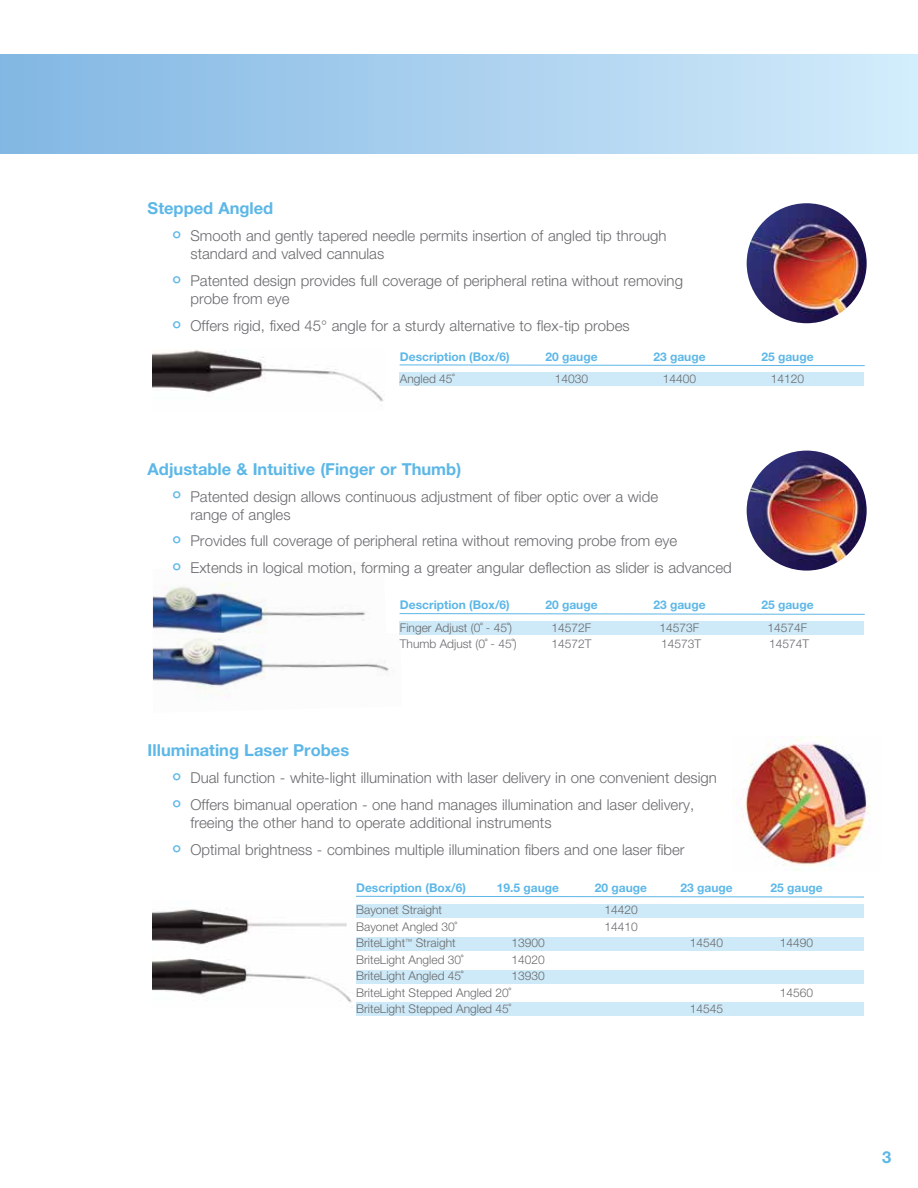
<style>
.page{position:relative;width:918px;height:1188px;background:#fff}
.page>*{position:absolute;margin:0;border:0;box-sizing:border-box;transform-origin:0 0}
.t1{font:700 16.5px "Helvetica Neue";color:#5cb7e7}
.t2{font:300 15px/18px "Helvetica Neue";color:#696a6d}
.t3{font:300 12px "Helvetica Neue";color:#696a6d}
.t4{font:700 12px "Helvetica Neue";color:#5cb7e7}
.s1{font-family:"Arial";font-weight:400;font-size:27px;color:#5cb7e7}
</style>
<div class="page">
<img style="left:153px;top:958px;width:199px;height:45px">
<div style="left:356px;top:1002px;width:507px;height:14px;background:#cee9f7"></div>
<img style="left:153px;top:909px;width:194px;height:36px">
<img style="left:153px;top:350px;width:231px;height:52px">
<div style="left:0;top:55px;width:918px;height:98px;background:linear-gradient(to right,#81b6e3,#d3ebfb)"></div>
<svg style="left:399px;top:364px;width:466px;height:2px"></svg>
<div style="left:399px;top:372px;width:465px;height:14px;background:#cee9f7"></div>
<img style="left:747px;top:203px;width:120px;height:120px;border-radius:60px">
<img style="left:153px;top:583px;width:213px;height:50px">
<img style="left:153px;top:638px;width:236px;height:56px">
<svg style="left:399px;top:613px;width:466px;height:2px"></svg>
<div style="left:399px;top:621px;width:465px;height:14px;background:#cee9f7"></div>
<img style="left:747px;top:451px;width:120px;height:120px;border-radius:60px">
<img style="left:743px;top:737px;width:127px;height:133px">
<div style="left:356px;top:937px;width:507px;height:14px;background:#cee9f7"></div>
<div style="left:356px;top:970px;width:507px;height:14px;background:#cee9f7"></div>
<svg style="left:355px;top:896px;width:509px;height:2px"></svg>
<div style="left:356px;top:904px;width:507px;height:14px;background:#cee9f7"></div>
<p class="t1" style="left:148px;top:198px;width:127px">Stepped Angled</p>
<p class="t2" style="left:190px;top:227px;width:477px;text-indent:-19px"><span class="s1">°</span> Smooth and gently tapered needle permits insertion of angled tip through standard and valved cannulas</p>
<p class="t2" style="left:190px;top:272px;width:494px;text-indent:-19px"><span class="s1">°</span> Patented design provides full coverage of peripheral retina without removing probe from eye</p>
<p class="t2" style="left:172px;top:317px;width:460px"><span class="s1">°</span> Offers rigid, fixed 45° angle for a sturdy alternative to flex-tip probes</p>
<p class="t4" style="left:400px;top:349px;width:111px">Description (Box/6)</p>
<p class="t4" style="left:545px;top:349px;width:54px">20 gauge</p>
<p class="t4" style="left:653px;top:349px;width:54px">23 gauge</p>
<p class="t4" style="left:761px;top:349px;width:54px">25 gauge</p>
<p class="t3" style="left:400px;top:371px;width:56px">Angled 45˚</p>
<p class="t3" style="left:555px;top:371px;width:35px">14030</p>
<p class="t3" style="left:663px;top:371px;width:35px">14400</p>
<p class="t3" style="left:771px;top:371px;width:35px">14120</p>
<p class="t1" style="left:148px;top:458px;width:315px">Adjustable &amp; Intuitive (Finger or Thumb)</p>
<p class="t2" style="left:190px;top:487px;width:469px;text-indent:-19px"><span class="s1">°</span> Patented design allows continuous adjustment of fiber optic over a wide range of angles</p>
<p class="t2" style="left:172px;top:527px;width:562px;line-height:27px"><span class="s1">°</span> Provides full coverage of peripheral retina without removing probe from eye<br><span class="s1">°</span> Extends in logical motion, forming a greater angular deflection as slider is advanced</p>
<p class="t4" style="left:400px;top:598px;width:111px">Description (Box/6)</p>
<p class="t4" style="left:545px;top:598px;width:54px">20 gauge</p>
<p class="t4" style="left:653px;top:598px;width:54px">23 gauge</p>
<p class="t4" style="left:761px;top:598px;width:54px">25 gauge</p>
<p class="t3" style="left:400px;top:620px;width:114px">Finger Adjust (0˚ - 45˚)</p>
<p class="t3" style="left:552px;top:620px;width:41px">14572F</p>
<p class="t3" style="left:660px;top:620px;width:41px">14573F</p>
<p class="t3" style="left:768px;top:620px;width:41px">14574F</p>
<p class="t3" style="left:400px;top:637px;width:118px">Thumb Adjust (0˚ - 45˚)</p>
<p class="t3" style="left:551px;top:637px;width:42px">14572T</p>
<p class="t3" style="left:661px;top:637px;width:42px">14573T</p>
<p class="t3" style="left:769px;top:637px;width:42px">14574T</p>
<p class="t1" style="left:148px;top:740px;width:203px">Illuminating Laser Probes</p>
<p class="t2" style="left:172px;top:764px;width:547px;line-height:27px"><span class="s1">°</span> Dual function - white-light illumination with laser delivery in one convenient design <span class="s1">°</span> Offers bimanual operation - one hand manages illumination and laser delivery,</p>
<p class="t2" style="left:172px;top:809px;width:515px;line-height:27px;text-indent:19px">freeing the other hand to operate additional instruments<br><span class="s1">°</span> Optimal brightness - combines multiple illumination fibers and one laser fiber</p>
<p class="t4" style="left:356px;top:880px;width:111px">Description (Box/6)</p>
<p class="t4" style="left:497px;top:880px;width:64px">19.5 gauge</p>
<p class="t4" style="left:595px;top:880px;width:54px">20 gauge</p>
<p class="t4" style="left:680px;top:880px;width:54px">23 gauge</p>
<p class="t4" style="left:770px;top:880px;width:54px">25 gauge</p>
<p class="t3" style="left:356px;top:903px;width:88px">Bayonet Straight</p>
<p class="t3" style="left:604px;top:903px;width:35px">14420</p>
<p class="t3" style="left:356px;top:919px;width:102px">Bayonet Angled 30˚</p>
<p class="t3" style="left:604px;top:919px;width:35px">14410</p>
<p class="t3" style="left:356px;top:936px;width:101px">BriteLight<sup>™</sup> Straight</p>
<p class="t3" style="left:511px;top:936px;width:35px">13900</p>
<p class="t3" style="left:690px;top:936px;width:35px">14540</p>
<p class="t3" style="left:780px;top:936px;width:35px">14490</p>
<p class="t3" style="left:356px;top:952px;width:109px">BriteLight Angled 30˚</p>
<p class="t3" style="left:511px;top:952px;width:35px">14020</p>
<p class="t3" style="left:356px;top:969px;width:109px">BriteLight Angled 45˚</p>
<p class="t3" style="left:511px;top:969px;width:35px">13930</p>
<p class="t3" style="left:356px;top:985px;width:156px">BriteLight Stepped Angled 20˚</p>
<p class="t3" style="left:780px;top:985px;width:35px">14560</p>
<p class="t3" style="left:356px;top:1002px;width:156px">BriteLight Stepped Angled 45˚</p>
<p class="t3" style="left:690px;top:1002px;width:35px">14545</p>
<p class="t1" style="left:882px;top:1147px;width:11px">3</p>
</div>
